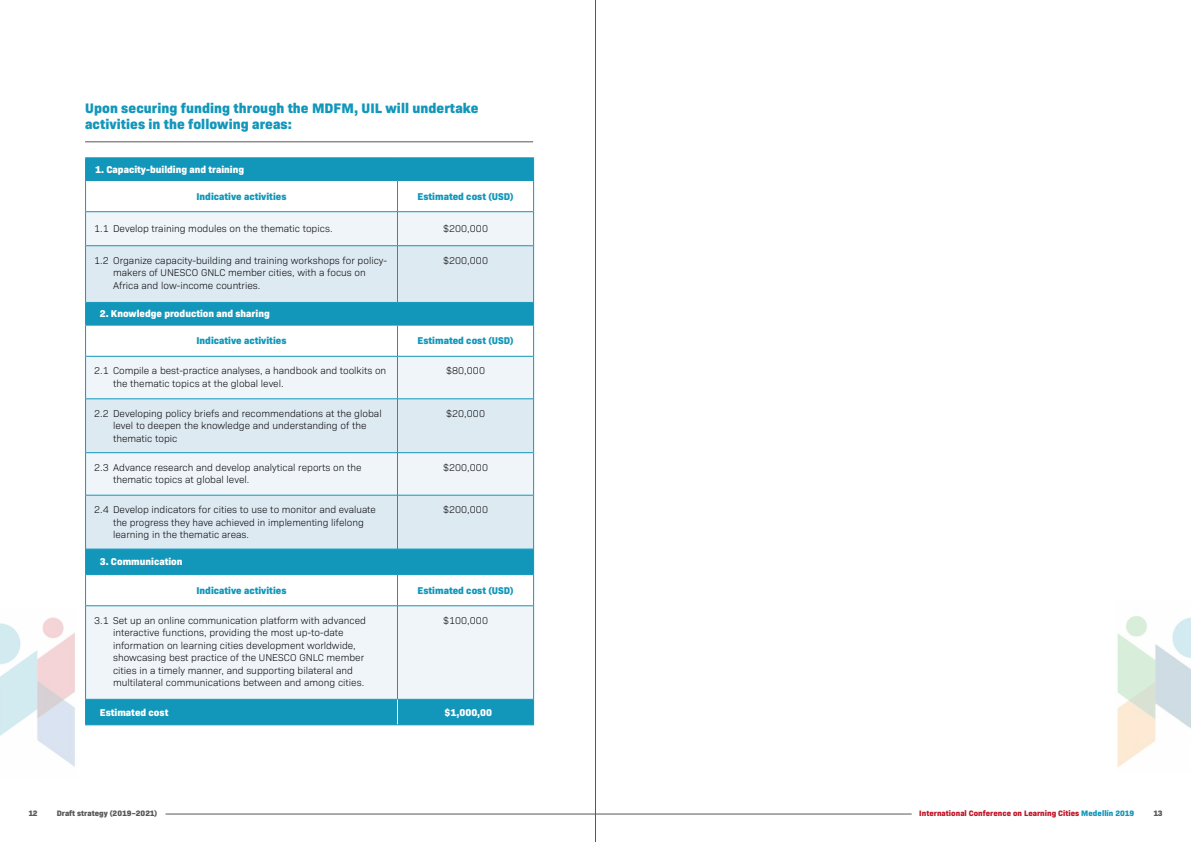
<style>
.page{position:relative;width:1191px;height:842px;background:#fff}
.page>*{position:absolute;margin:0;border:0;box-sizing:border-box;transform-origin:0 0}
.t1{font:800 14px/16px "Bio Sans";letter-spacing:.005em;color:#1297ba}
.t2{font:300 10px/12.5px "Bio Sans";color:#000}
.t3{font:800 10px "Bio Sans";color:#1297ba}
.t4{font:800 10px "Bio Sans";color:#fff}
.t5{font:800 8px "Bio Sans";letter-spacing:.005em;color:#c11628}
.t6{font:800 8px "Bio Sans";letter-spacing:.005em;color:#575756}
.s1{color:#1297ba}
</style>
<div class="page">
<hr style="left:85px;top:141px;width:448px;height:1px;background:#575756">
<svg style="left:86px;top:158px;width:447px;height:566px;fill:#1297ba"></svg>
<svg style="left:86px;top:212px;width:447px;height:487px;fill:#eff5f9"></svg>
<svg style="left:86px;top:246px;width:447px;height:303px;fill:#deeaf2"></svg>
<hr style="left:397px;top:181px;width:1px;height:30px;background:#1297ba">
<hr style="left:86px;top:211px;width:311px;height:1px;background:#1297ba">
<hr style="left:397px;top:211px;width:136px;height:1px;background:#1297ba">
<hr style="left:397px;top:212px;width:1px;height:33px;background:#1297ba">
<hr style="left:86px;top:245px;width:311px;height:1px;background:#1297ba">
<hr style="left:397px;top:245px;width:136px;height:1px;background:#1297ba">
<hr style="left:397px;top:246px;width:1px;height:56px;background:#1297ba">
<hr style="left:86px;top:302px;width:311px;height:1px;background:#1297ba">
<hr style="left:397px;top:302px;width:136px;height:1px;background:#1297ba">
<hr style="left:397px;top:326px;width:1px;height:30px;background:#1297ba">
<hr style="left:86px;top:356px;width:311px;height:1px;background:#1297ba">
<hr style="left:397px;top:356px;width:136px;height:1px;background:#1297ba">
<hr style="left:397px;top:356px;width:1px;height:43px;background:#1297ba">
<hr style="left:86px;top:399px;width:311px;height:1px;background:#1297ba">
<hr style="left:397px;top:399px;width:136px;height:1px;background:#1297ba">
<hr style="left:397px;top:399px;width:1px;height:53px;background:#1297ba">
<hr style="left:86px;top:452px;width:311px;height:1px;background:#1297ba">
<hr style="left:397px;top:452px;width:136px;height:1px;background:#1297ba">
<hr style="left:397px;top:453px;width:1px;height:42px;background:#1297ba">
<hr style="left:86px;top:495px;width:311px;height:1px;background:#1297ba">
<hr style="left:397px;top:495px;width:136px;height:1px;background:#1297ba">
<hr style="left:397px;top:495px;width:1px;height:54px;background:#1297ba">
<hr style="left:86px;top:549px;width:311px;height:1px;background:#1297ba">
<hr style="left:397px;top:549px;width:136px;height:1px;background:#1297ba">
<hr style="left:86px;top:574px;width:311px;height:1px;background:#1297ba">
<hr style="left:397px;top:574px;width:136px;height:1px;background:#1297ba">
<hr style="left:397px;top:575px;width:1px;height:30px;background:#1297ba">
<hr style="left:86px;top:605px;width:311px;height:1px;background:#1297ba">
<hr style="left:397px;top:605px;width:136px;height:1px;background:#1297ba">
<hr style="left:397px;top:606px;width:1px;height:93px;background:#1297ba">
<hr style="left:86px;top:699px;width:311px;height:1px;background:#1297ba">
<hr style="left:397px;top:699px;width:136px;height:1px;background:#1297ba">
<svg style="left:397px;top:699px;width:1px;height:25px"></svg>
<hr style="left:85px;top:181px;width:1px;height:31px;background:#1297ba">
<hr style="left:533px;top:181px;width:1px;height:31px;background:#1297ba">
<hr style="left:85px;top:212px;width:1px;height:34px;background:#1297ba">
<hr style="left:533px;top:212px;width:1px;height:34px;background:#1297ba">
<hr style="left:85px;top:246px;width:1px;height:56px;background:#1297ba">
<hr style="left:533px;top:246px;width:1px;height:56px;background:#1297ba">
<svg style="left:85px;top:302px;width:1px;height:23px"></svg>
<svg style="left:533px;top:302px;width:1px;height:23px"></svg>
<hr style="left:85px;top:326px;width:1px;height:30px;background:#1297ba">
<hr style="left:533px;top:326px;width:1px;height:30px;background:#1297ba">
<hr style="left:85px;top:356px;width:1px;height:43px;background:#1297ba">
<hr style="left:533px;top:356px;width:1px;height:43px;background:#1297ba">
<hr style="left:85px;top:399px;width:1px;height:54px;background:#1297ba">
<hr style="left:533px;top:399px;width:1px;height:54px;background:#1297ba">
<hr style="left:85px;top:453px;width:1px;height:42px;background:#1297ba">
<hr style="left:533px;top:453px;width:1px;height:42px;background:#1297ba">
<hr style="left:85px;top:495px;width:1px;height:54px;background:#1297ba">
<hr style="left:533px;top:495px;width:1px;height:54px;background:#1297ba">
<svg style="left:85px;top:549px;width:1px;height:26px"></svg>
<svg style="left:533px;top:549px;width:1px;height:26px"></svg>
<hr style="left:85px;top:575px;width:1px;height:31px;background:#1297ba">
<hr style="left:533px;top:575px;width:1px;height:31px;background:#1297ba">
<hr style="left:85px;top:606px;width:1px;height:93px;background:#1297ba">
<hr style="left:533px;top:606px;width:1px;height:93px;background:#1297ba">
<svg style="left:85px;top:699px;width:1px;height:25px"></svg>
<svg style="left:533px;top:699px;width:1px;height:25px"></svg>
<hr style="left:85px;top:724px;width:312px;height:1px;background:#1297ba">
<hr style="left:397px;top:724px;width:137px;height:1px;background:#1297ba">
<hr style="left:85px;top:157px;width:312px;height:1px;background:#1297ba">
<svg style="left:85px;top:158px;width:1px;height:22px"></svg>
<hr style="left:397px;top:157px;width:137px;height:1px;background:#1297ba">
<svg style="left:533px;top:158px;width:1px;height:22px"></svg>
<hr style="left:85px;top:180px;width:312px;height:1px;background:#1297ba">
<hr style="left:397px;top:180px;width:137px;height:1px;background:#1297ba">
<hr style="left:85px;top:325px;width:312px;height:1px;background:#1297ba">
<hr style="left:397px;top:325px;width:137px;height:1px;background:#1297ba">
<hr style="left:165px;top:814px;width:746px;height:1px;background:#575756">
<hr style="left:595px;top:0;width:1px;height:842px;background:#575756">
<img style="left:1117px;top:616px;width:74px;height:151px">
<img style="left:0;top:617px;width:75px;height:150px">
<h1 class="t1" style="left:85px;top:99px;width:395px">Upon securing funding through the MDFM, UIL will undertake activities in the following areas:</h1>
<p class="t4" style="left:95px;top:161px;width:150px">1. Capacity-building and training</p>
<p class="t3" style="left:196px;top:188px;width:92px">Indicative activities</p>
<p class="t3" style="left:417px;top:188px;width:98px">Estimated cost (USD)</p>
<p class="t2" style="left:94px;top:222px;width:240px">1.1 Develop training modules on the thematic topics.</p>
<p class="t2" style="left:443px;top:222px;width:46px">$200,000</p>
<p class="t2" style="left:113px;top:253px;width:276px;text-indent:-19px">1.2 Organize capacity-building and training workshops for policy&shy;makers of UNESCO GNLC member cities, with a focus on<br>Africa and low-income countries.</p>
<p class="t2" style="left:443px;top:253px;width:46px">$200,000</p>
<p class="t4" style="left:100px;top:306px;width:171px">2. Knowledge production and sharing</p>
<p class="t3" style="left:196px;top:333px;width:92px">Indicative activities</p>
<p class="t3" style="left:417px;top:333px;width:98px">Estimated cost (USD)</p>
<p class="t2" style="left:113px;top:364px;width:275px;text-indent:-19px">2.1 Compile a best-practice analyses, a handbook and toolkits on the thematic topics at the global level.</p>
<p class="t2" style="left:446px;top:364px;width:40px">$80,000</p>
<p class="t2" style="left:113px;top:406px;width:270px;text-indent:-19px">2.2 Developing policy briefs and recommendations at the global level to deepen the knowledge and understanding of the thematic topic</p>
<p class="t2" style="left:446px;top:406px;width:40px">$20,000</p>
<p class="t2" style="left:113px;top:460px;width:250px;text-indent:-19px">2.3 Advance research and develop analytical reports on the thematic topics at global level.</p>
<p class="t2" style="left:443px;top:460px;width:46px">$200,000</p>
<p class="t2" style="left:113px;top:503px;width:264px;text-indent:-19px">2.4 Develop indicators for cities to use to monitor and evaluate the progress they have achieved in implementing lifelong learning in the thematic areas.</p>
<p class="t2" style="left:443px;top:503px;width:46px">$200,000</p>
<p class="t4" style="left:100px;top:554px;width:84px">3. Communication</p>
<p class="t3" style="left:196px;top:582px;width:92px">Indicative activities</p>
<p class="t3" style="left:417px;top:582px;width:98px">Estimated cost (USD)</p>
<p class="t2" style="left:113px;top:613px;width:254px;text-indent:-19px">3.1 Set up an online communication platform with advanced interactive functions, providing the most up-to-date information on learning cities development worldwide, showcasing best practice of the UNESCO GNLC member cities in a timely manner, and supporting bilateral and multilateral communications between and among cities.</p>
<p class="t2" style="left:443px;top:613px;width:46px">$100,000</p>
<p class="t4" style="left:100px;top:704px;width:70px">Estimated cost</p>
<p class="t4" style="left:444px;top:704px;width:49px">$1,000,00</p>
<p class="t6" style="left:28px;top:807px;width:11px">12</p>
<p class="t6" style="left:57px;top:807px;width:102px">Draft strategy (2019–2021)</p>
<p class="t5" style="left:919px;top:807px;width:216px">International Conference on Learning Cities <span class="s1">Medellín 2019</span></p>
<p class="t6" style="left:1153px;top:807px;width:11px">13</p>
</div>
